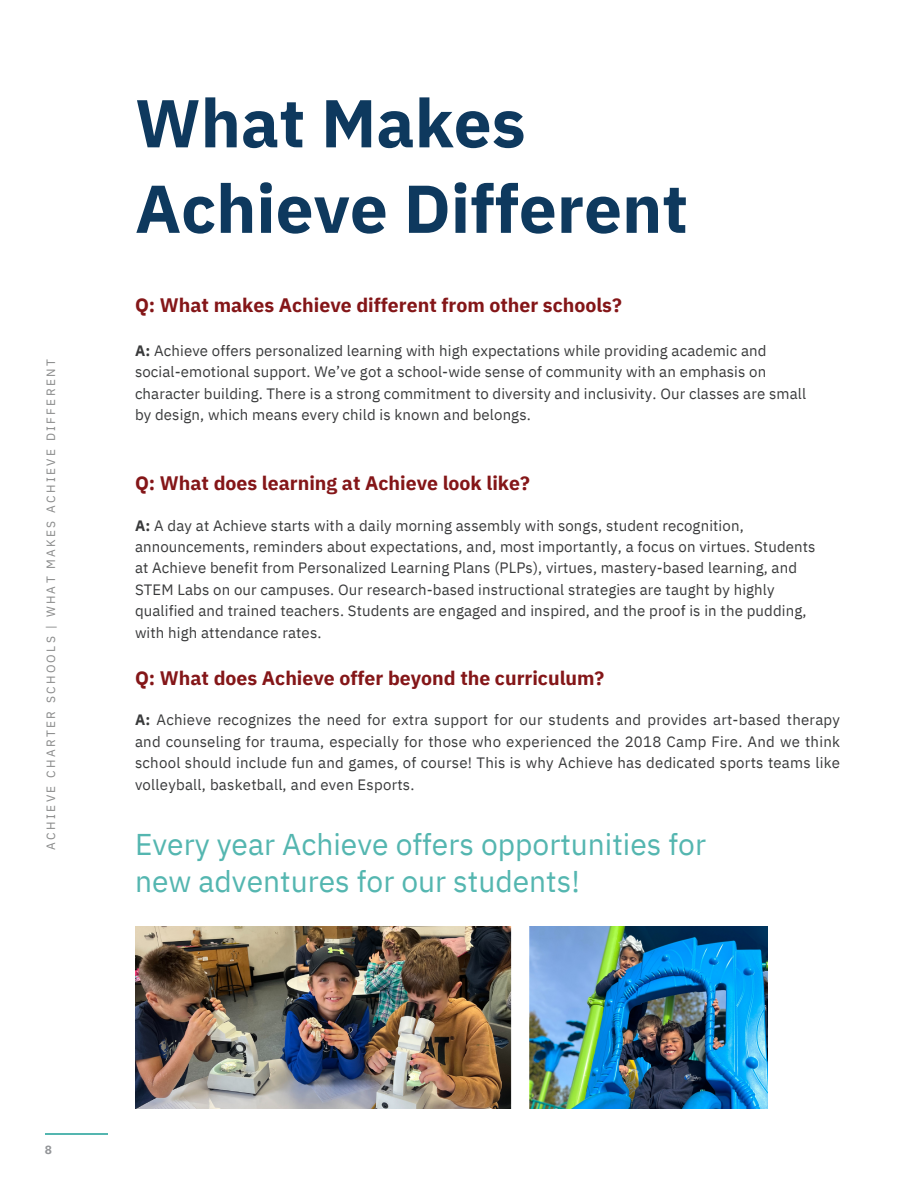
<style>
.page{position:relative;width:918px;height:1188px;background:#fff}
.page>*{position:absolute;margin:0;border:0;box-sizing:border-box;transform-origin:0 0}
.t1{font:700 67.5px/85.5px "IBM Plex Sans";color:#0e395e}
.t2{font:30px/37.2px "IBM Plex Sans";color:#54b6b0}
.t3{font:700 19.5px "IBM Plex Sans";color:#841618}
.t4{font:15px/21.3px "IBM Plex Sans";letter-spacing:.01em;color:#393a3b}
.t5{font:12px "IBM Plex Sans";letter-spacing:.2em;color:#888989}
.t6{font:700 12px "IBM Plex Sans";color:#939598}
.s1{font-weight:700}
</style>
<div class="page">
<hr style="left:45px;top:1133px;width:63px;height:1px;background:#54b6b0">
<img style="left:135px;top:926px;width:632px;height:183px">
<p class="t5" style="left:43px;top:850px;width:492px;rotate:-90deg">ACHIEVE CHARTER SCHOOLS | WHAT MAKES ACHIEVE DIFFERENT</p>
<p class="t1" style="left:135px;top:79px;width:555px">What Makes<br>Achieve Different</p>
<p class="t3" style="left:135px;top:292px;width:488px">Q: What makes Achieve different from other schools?</p>
<p class="t4" style="left:135px;top:339px;width:673px"><span class="s1">A:</span> Achieve offers personalized learning with high expectations while providing academic and social-emotional support. We’ve got a school-wide sense of community with an emphasis on character building. There is a strong commitment to diversity and inclusivity. Our classes are small by design, which means every child is known and belongs.</p>
<p class="t3" style="left:135px;top:470px;width:396px">Q: What does learning at Achieve look like?</p>
<p class="t4" style="left:135px;top:514px;width:682px"><span class="s1">A:</span> A day at Achieve starts with a daily morning assembly with songs, student recognition, announcements, reminders about expectations, and, most importantly, a focus on virtues. Students at Achieve benefit from Personalized Learning Plans (PLPs), virtues, mastery-based learning, and STEM Labs on our campuses. Our research-based instructional strategies are taught by highly qualified and trained teachers. Students are engaged and inspired, and the proof is in the pudding, with high attendance rates.</p>
<p class="t3" style="left:135px;top:665px;width:471px">Q: What does Achieve offer beyond the curriculum?</p>
<p class="t4" style="left:135px;top:709px;width:707px;text-align:justify"><span class="s1">A:</span> Achieve recognizes the need for extra support for our students and provides art-based therapy and counseling for trauma, especially for those who experienced the 2018 Camp Fire. And we think school should include fun and games, of course! This is why Achieve has dedicated sports teams like volleyball, basketball, and even Esports.</p>
<p class="t2" style="left:135px;top:825px;width:573px">Every year Achieve offers opportunities for new adventures for our students!</p>
<p class="t6" style="left:45px;top:1142px;width:9px">8</p>
</div>
